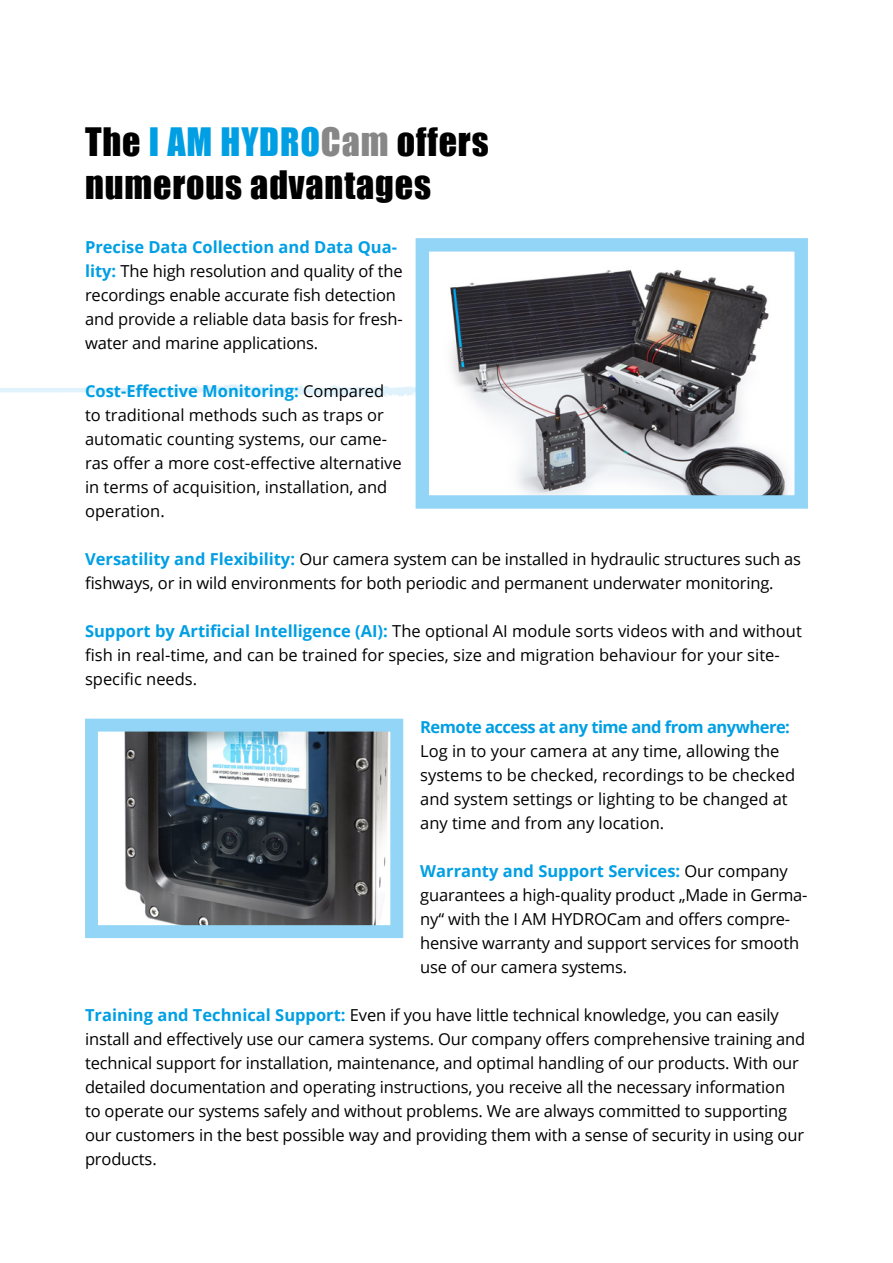
<style>
.page{position:relative;width:893px;height:1263px;background:#fff}
.page>*{position:absolute;margin:0;border:0;box-sizing:border-box;transform-origin:0 0}
.t1{font:36px/43.2px "Impact";letter-spacing:.025em;color:#000}
.t2{font:16.5px/24px "Open Sans";letter-spacing:-.01em;color:#000}
.t3{font:700 16.5px "Open Sans";letter-spacing:-.03em;color:#009fe3}
.s1{color:#009fe3}
.s2{color:#878787}
.s3{font-weight:700;color:#009fe3}
</style>
<div class="page">
<hr style="left:0;top:388px;width:497px;height:4px;background:#e0f2fc">
<svg style="left:144px;top:384px;width:265px;height:14px"></svg>
<svg style="left:409px;top:238px;width:399px;height:271px"></svg>
<svg style="left:85px;top:718px;width:319px;height:220px;background:#758690"></svg>
<h1 class="t1" style="left:85px;top:119px;width:405px">The <span class="s1">I AM HYDRO</span><span class="s2">Cam</span> offers numerous advantages</h1>
<p class="t2" style="left:85px;top:235px;width:319px"><span class="s3">Precise Data Collection and Data Qua&shy;lity:</span> The high resolution and quality of the recordings enable accurate fish detection and provide a reliable data basis for fresh&shy;water and marine applications.</p>
<p class="t2" style="left:85px;top:379px;width:318px"><span class="s3">Cost-Effective Monitoring:</span> Compared to traditional methods such as traps or automatic counting systems, our came&shy;ras offer a more cost-effective alternative in terms of acquisition, installation, and operation.</p>
<p class="t2" style="left:85px;top:547px;width:717px"><span class="s3">Versatility and Flexibility:</span> Our camera system can be installed in hydraulic structures such as fishways, or in wild environments for both periodic and permanent underwater monitoring.</p>
<p class="t2" style="left:85px;top:619px;width:718px"><span class="s3">Support by Artificial Intelligence (AI):</span> The optional AI module sorts videos with and without fish in real-time, and can be trained for species, size and migration behaviour for your site&shy;specific needs.</p>
<p class="t3" style="left:420px;top:715px;width:371px">Remote access at any time and from anywhere:</p>
<p class="t2" style="left:420px;top:739px;width:376px">Log in to your camera at any time, allowing the systems to be checked, recordings to be checked and system settings or lighting to be changed at any time and from any location.</p>
<p class="t2" style="left:420px;top:859px;width:389px"><span class="s3">Warranty and Support Services:</span> Our company guarantees a high-quality product „Made in Germa&shy;ny“ with the I AM HYDROCam and offers compre&shy;hensive warranty and support services for smooth use of our camera systems.</p>
<p class="t2" style="left:85px;top:1003px;width:722px"><span class="s3">Training and Technical Support:</span> Even if you have little technical knowledge, you can easily install and effectively use our camera systems. Our company offers comprehensive training and technical support for installation, maintenance, and optimal handling of our products. With our detailed documentation and operating instructions, you receive all the necessary information<br>to operate our systems safely and without problems. We are always committed to supporting our customers in the best possible way and providing them with a sense of security in using our products.</p>
</div>
